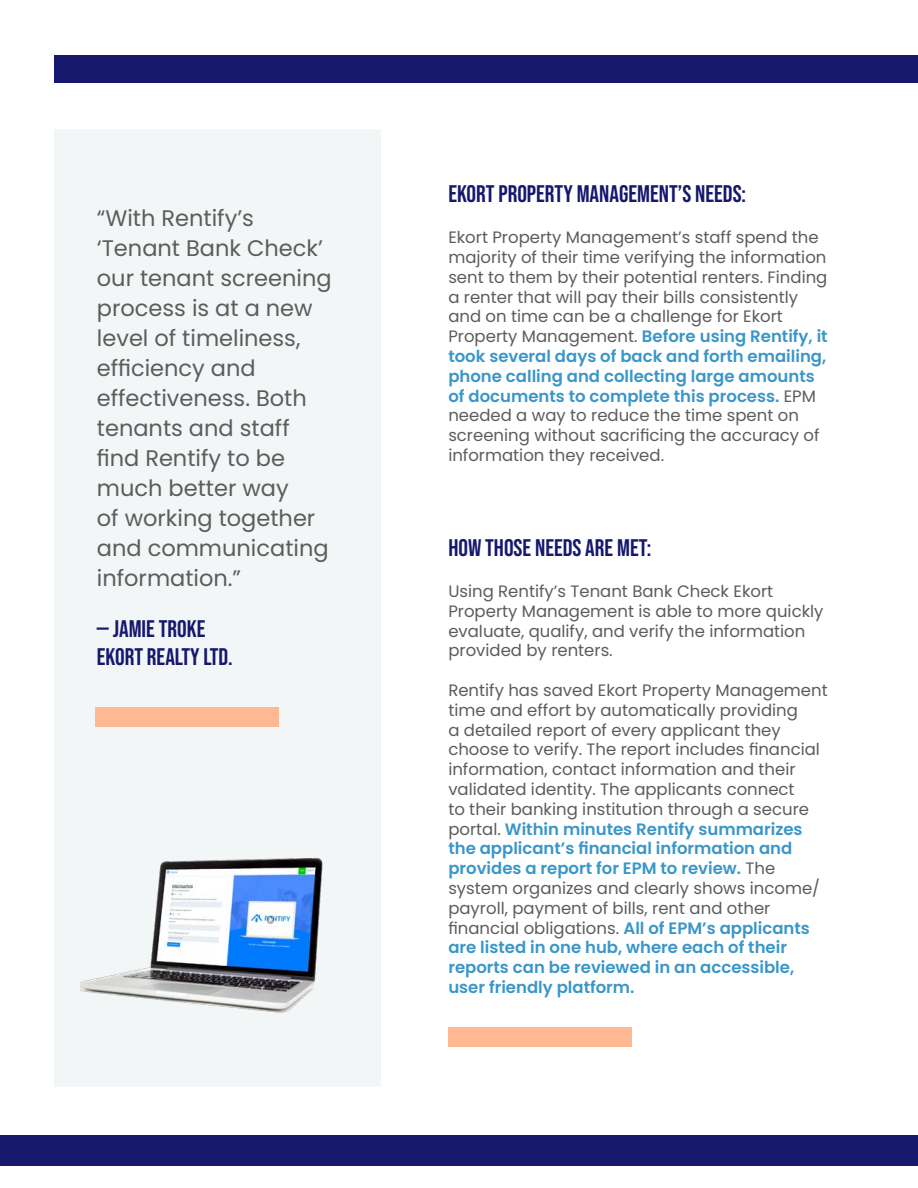
<style>
.page{position:relative;width:918px;height:1188px;background:#fff}
.page>*{position:absolute;margin:0;border:0;box-sizing:border-box;transform-origin:0 0}
.t1{font:24px "Bebas Neue";color:#16186d}
.t2{font:22.5px/30px "Poppins";color:#5c5c5c}
.t3{font:16.5px/19.8px "Poppins";color:#5c5c5c}
.s1{font-weight:600;color:#3a96c9}
</style>
<div class="page">
<div style="left:0;top:1135px;width:918px;height:31px;background:#16186d"></div>
<div style="left:55px;top:130px;width:326px;height:957px;background:#f3f6f7"></div>
<div style="left:95px;top:707px;width:183px;height:19px;background:#ffb992"></div>
<div style="left:55px;top:55px;width:863px;height:28px;background:#16186d"></div>
<div style="left:448px;top:1027px;width:184px;height:19px;background:#ffb992"></div>
<img style="left:80px;top:857px;width:243px;height:156px">
<p class="t2" style="left:97px;top:203px;width:236px">“With Rentify’s ‘Tenant Bank Check’ our tenant screening process is at a new level of timeliness, efficiency and effectiveness. Both tenants and staff find Rentify to be much better way<br>of working together and communicating information.”</p>
<p class="t1" style="left:97px;top:615px;width:110px">— JAMIE TROKE</p>
<p class="t1" style="left:97px;top:643px;width:137px">EKORT REALTY LTD.</p>
<p class="t1" style="left:448px;top:180px;width:299px">EKORT PROPERTY MANAGEMENT’S NEEDS:</p>
<p class="t3" style="left:448px;top:228px;width:381px">Ekort Property Management’s staff spend the majority of their time verifying the information sent to them by their potential renters. Finding a renter that will pay their bills consistently and on time can be a challenge for Ekort Property Management. <span class="s1">Before using Rentify, it took several days of back and forth emailing, phone calling and collecting large amounts of documents to complete this process.</span> EPM needed a way to reduce the time spent on screening without sacrificing the accuracy of information they received.</p>
<p class="t1" style="left:448px;top:534px;width:204px">HOW THOSE NEEDS ARE MET:</p>
<p class="t3" style="left:448px;top:581px;width:377px">Using Rentify’s Tenant Bank Check Ekort Property Management is able to more quickly evaluate, qualify, and verify the information provided by renters.</p>
<p class="t3" style="left:448px;top:680px;width:381px">Rentify has saved Ekort Property Management time and effort by automatically providing<br>a detailed report of every applicant they choose to verify. The report includes financial information, contact information and their validated identity. The applicants connect<br>to their banking institution through a secure portal. <span class="s1">Within minutes Rentify summarizes the applicant’s financial information and provides a report for EPM to review.</span> The system organizes and clearly shows income/ payroll, payment of bills, rent and other financial obligations. <span class="s1">All of EPM’s applicants are listed in one hub, where each of their reports can be reviewed in an accessible, user friendly platform.</span></p>
</div>
